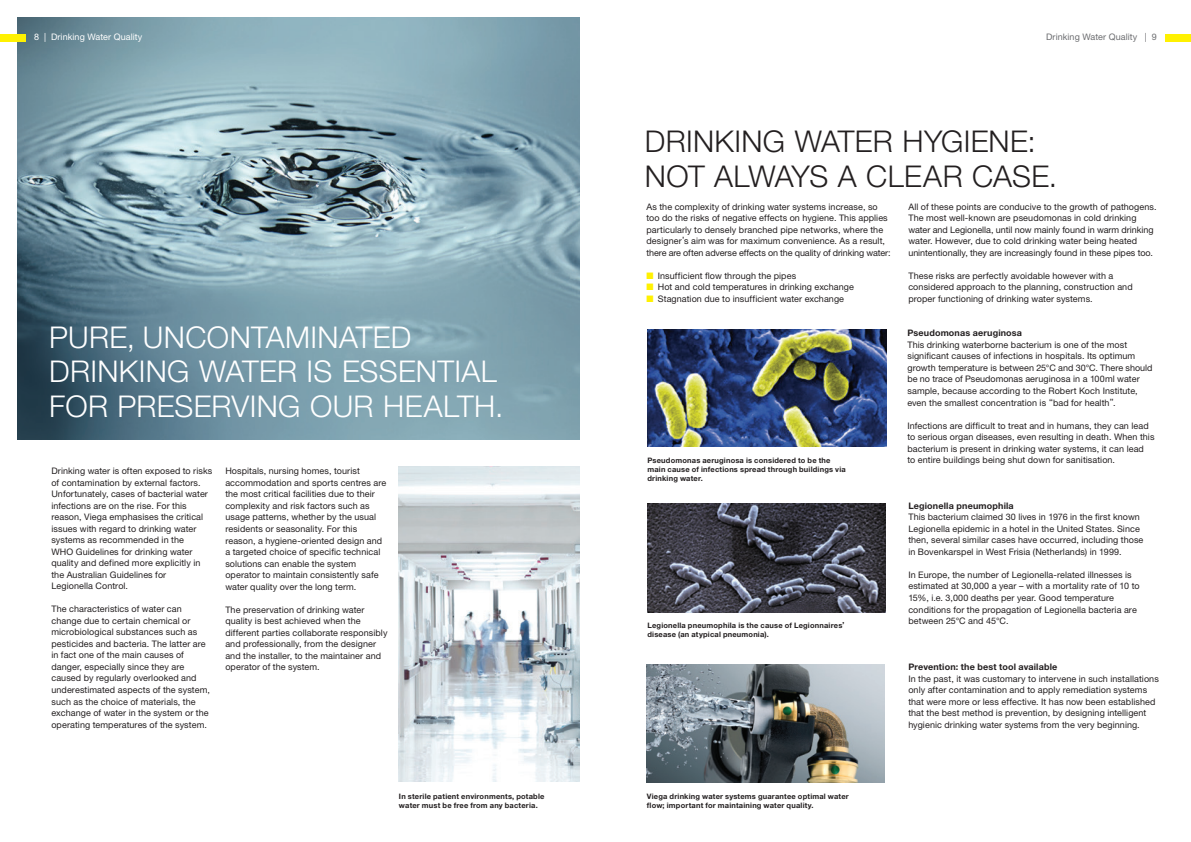
<style>
.page{position:relative;width:1191px;height:842px;background:#fff}
.page>*{position:absolute;margin:0;border:0;box-sizing:border-box;transform-origin:0 0}
.t1{font:30px/34.5px "M Ying Hei PR Cfor Viega W3";letter-spacing:.01em;color:#fff}
.t2{font:30px/34.5px "M Ying Hei PR Cfor Viega W3";letter-spacing:.01em;color:#231f20}
.t3{font:9px/11.5px "M Ying Hei PR Cfor Viega W4";letter-spacing:.01em;color:#231f20}
.t4{font:9px "M Ying Hei PR Cfor Viega W7";letter-spacing:.02em;color:#231f20}
.t5{font:9px "M Ying Hei PR Cfor Viega W4";letter-spacing:.01em;color:#fff}
.t6{font:9px "M Ying Hei PR Cfor Viega W4";letter-spacing:.01em;color:#6c6d70}
.t7{font:7.5px/9px "M Ying Hei PR Cfor Viega W7";letter-spacing:.025em;color:#231f20}
.s1{color:#fff101}
</style>
<div class="page">
<img style="left:17px;top:18px;width:562px;height:421px">
<img style="left:646px;top:665px;width:239px;height:117px">
<img style="left:399px;top:466px;width:180px;height:316px">
<img style="left:648px;top:330px;width:238px;height:117px">
<img style="left:647px;top:503px;width:238px;height:109px">
<div style="left:1165px;top:34px;width:26px;height:7px;background:#fff101"></div>
<div style="left:0;top:34px;width:26px;height:7px;background:#fff101"></div>
<p class="t5" style="left:34px;top:32px;width:110px">8 | Drinking Water Quality</p>
<p class="t6" style="left:1046px;top:32px;width:112px">Drinking Water Quality | 9</p>
<h1 class="t2" style="left:645px;top:124px;width:414px">DRINKING WATER HYGIENE:<br>NOT ALWAYS A CLEAR CASE.</h1>
<h1 class="t1" style="left:49px;top:320px;width:456px">PURE, UNCONTAMINATED<br>DRINKING WATER IS ESSENTIAL<br>FOR PRESERVING OUR HEALTH.</h1>
<p class="t3" style="left:51px;top:465px;width:162px">Drinking water is often exposed to risks of contamination by external factors.<br>Unfortunately, cases of bacterial water infections are on the rise. For this reason, Viega emphasises the critical issues with regard to drinking water systems as recommended in the<br>WHO Guidelines for drinking water quality and defined more explicitly in the Australian Guidelines for<br>Legionella Control.</p>
<p class="t3" style="left:51px;top:603px;width:160px">The characteristics of water can change due to certain chemical or microbiological substances such as pesticides and bacteria. The latter are in fact one of the main causes of danger, especially since they are caused by regularly overlooked and underestimated aspects of the system, such as the choice of materials, the exchange of water in the system or the operating temperatures of the system.</p>
<p class="t3" style="left:225px;top:465px;width:163px">Hospitals, nursing homes, tourist accommodation and sports centres are the most critical facilities due to their complexity and risk factors such as usage patterns, whether by the usual residents or seasonality. For this reason, a hygiene-oriented design and a targeted choice of specific technical solutions can enable the system operator to maintain consistently safe water quality over the long term.</p>
<p class="t3" style="left:225px;top:603px;width:164px">The preservation of drinking water quality is best achieved when the different parties collaborate responsibly and professionally, from the designer and the installer, to the maintainer and operator of the system.</p>
<p class="t7" style="left:399px;top:792px;width:147px">In sterile patient environments, potable water must be free from any bacteria.</p>
<p class="t3" style="left:646px;top:201px;width:245px">As the complexity of drinking water systems increase, so too do the risks of negative effects on hygiene. This applies particularly to densely branched pipe networks, where the designer’s aim was for maximum convenience. As a result, there are often adverse effects on the quality of drinking water:</p>
<p class="t3" style="left:646px;top:270px;width:151px"><span class="s1">■</span> Insufficient flow through the pipes</p>
<p class="t3" style="left:646px;top:281px;width:209px"><span class="s1">■</span> Hot and cold temperatures in drinking exchange</p>
<p class="t3" style="left:646px;top:293px;width:199px"><span class="s1">■</span> Stagnation due to insufficient water exchange</p>
<p class="t7" style="left:647px;top:456px;width:200px">Pseudomonas aeruginosa is considered to be the main cause of infections spread through buildings via drinking water.</p>
<p class="t7" style="left:647px;top:620px;width:199px">Legionella pneumophila is the cause of Legionnaires’ disease (an atypical pneumonia).</p>
<p class="t3" style="left:908px;top:201px;width:250px">All of these points are conducive to the growth of pathogens.<br>The most well-known are pseudomonas in cold drinking water and Legionella, until now mainly found in warm drinking water. However, due to cold drinking water being heated unintentionally, they are increasingly found in these pipes too.</p>
<p class="t3" style="left:908px;top:270px;width:226px">These risks are perfectly avoidable however with a considered approach to the planning, construction and proper functioning of drinking water systems.</p>
<p class="t4" style="left:907px;top:328px;width:116px">Pseudomonas aeruginosa</p>
<p class="t3" style="left:907px;top:339px;width:246px">This drinking waterborne bacterium is one of the most significant causes of infections in hospitals. Its optimum growth temperature is between 25°C and 30°C. There should be no trace of Pseudomonas aeruginosa in a 100ml water sample, because according to the Robert Koch Institute, even the smallest concentration is “bad for health”.</p>
<p class="t3" style="left:907px;top:419px;width:248px">Infections are difficult to treat and in humans, they can lead to serious organ diseases, even resulting in death. When this bacterium is present in drinking water systems, it can lead<br>to entire buildings being shut down for sanitisation.</p>
<p class="t4" style="left:908px;top:500px;width:107px">Legionella pneumophila</p>
<p class="t3" style="left:908px;top:511px;width:237px">This bacterium claimed 30 lives in 1976 in the first known Legionella epidemic in a hotel in the United States. Since then, several similar cases have occurred, including those in Bovenkarspel in West Frisia (Netherlands) in 1999.</p>
<p class="t3" style="left:908px;top:569px;width:233px">In Europe, the number of Legionella-related illnesses is estimated at 30,000 a year – with a mortality rate of 10 to 15%, i.e. 3,000 deaths per year. Good temperature conditions for the propagation of Legionella bacteria are between 25°C and 45°C.</p>
<p class="t4" style="left:908px;top:661px;width:151px">Prevention: the best tool available</p>
<p class="t3" style="left:908px;top:672px;width:252px">In the past, it was customary to intervene in such installations only after contamination and to apply remediation systems that were more or less effective. It has now been established that the best method is prevention, by designing intelligent hygienic drinking water systems from the very beginning.</p>
<p class="t7" style="left:647px;top:791px;width:203px">Viega drinking water systems guarantee optimal water flow; important for maintaining water quality.</p>
</div>
